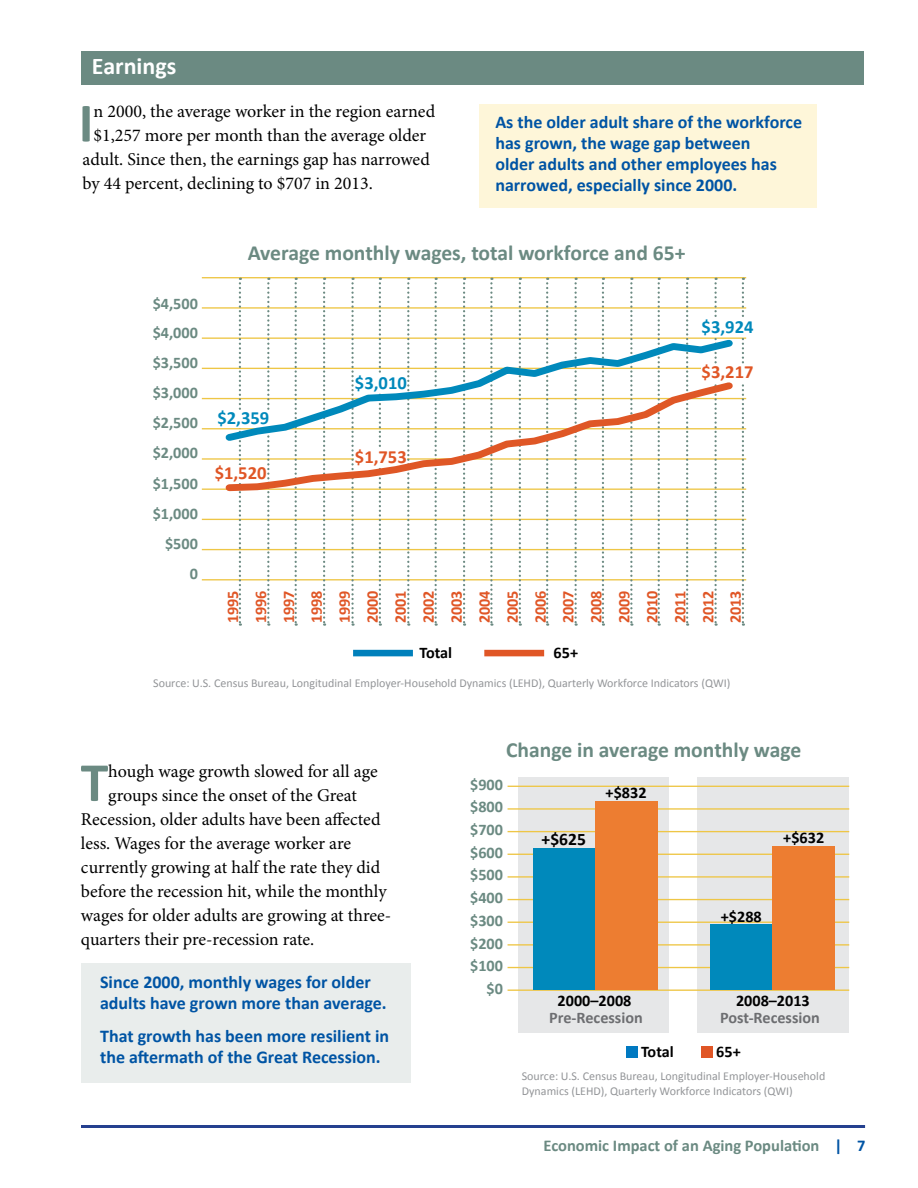
<style>
.page{position:relative;width:918px;height:1188px;background:#fff}
.page>*{position:absolute;margin:0;border:0;box-sizing:border-box;transform-origin:0 0}
.t1{font:700 55.8px "Calibri";color:#6b8a82}
.t2{font:700 24px "Calibri";color:#fff}
.t3{font:700 21.6px "Calibri";color:#6b8a82}
.t4{font:700 18.6px "Calibri";color:#0089bb}
.t5{font:700 18.6px "Calibri";color:#e05626}
.t6{font:18px "Minion Pro";color:#000}
.t7{font:700 18px/21px "Calibri";color:#0054a4}
.t8{font:700 17.55px "Calibri";color:#000}
.t9{font:700 16.5px "Calibri";color:#6b8a82}
.t10{font:700 16.2px/30.2px "Calibri";color:#6b8a82;text-align:right}
.t11{font:700 16.2px/27.9px "Calibri";color:#e05626;text-align:justify}
.t12{font:700 16.2px "Calibri";color:#000}
.t13{font:700 16.2px "Calibri";color:#6d6e71}
.t14{font:12px/15px "Calibri";color:#939598}
.s1{color:#0054a4}
</style>
<div class="page">
<hr style="left:81px;top:1125px;width:784px;height:3px;background:#25408f">
<hr style="left:202px;top:337px;width:544px;height:2px;background:#eec646">
<hr style="left:202px;top:368px;width:544px;height:1px;background:#eec646">
<hr style="left:202px;top:398px;width:544px;height:1px;background:#eec646">
<hr style="left:202px;top:428px;width:544px;height:1px;background:#eec646">
<hr style="left:202px;top:458px;width:544px;height:2px;background:#eec646">
<hr style="left:202px;top:489px;width:544px;height:1px;background:#eec646">
<hr style="left:202px;top:519px;width:544px;height:1px;background:#eec646">
<hr style="left:202px;top:549px;width:544px;height:1px;background:#eec646">
<hr style="left:202px;top:579px;width:544px;height:1px;background:#eec646">
<hr style="left:202px;top:277px;width:544px;height:1px;background:#eec646">
<hr style="left:202px;top:307px;width:544px;height:2px;background:#eec646">
<svg style="left:295px;top:278px;width:2px;height:348px"></svg>
<svg style="left:323px;top:278px;width:2px;height:348px"></svg>
<svg style="left:267px;top:278px;width:2px;height:348px"></svg>
<svg style="left:239px;top:278px;width:2px;height:348px"></svg>
<svg style="left:407px;top:278px;width:2px;height:348px"></svg>
<svg style="left:435px;top:278px;width:2px;height:348px"></svg>
<svg style="left:379px;top:278px;width:2px;height:348px"></svg>
<svg style="left:351px;top:278px;width:3px;height:348px"></svg>
<svg style="left:519px;top:278px;width:2px;height:348px"></svg>
<svg style="left:546px;top:278px;width:2px;height:348px"></svg>
<svg style="left:490px;top:278px;width:3px;height:348px"></svg>
<svg style="left:463px;top:278px;width:2px;height:348px"></svg>
<svg style="left:630px;top:278px;width:3px;height:348px"></svg>
<svg style="left:658px;top:278px;width:2px;height:348px"></svg>
<svg style="left:602px;top:278px;width:2px;height:348px"></svg>
<svg style="left:575px;top:278px;width:2px;height:348px"></svg>
<svg style="left:714px;top:278px;width:3px;height:348px"></svg>
<svg style="left:686px;top:278px;width:2px;height:348px"></svg>
<svg style="left:742px;top:278px;width:2px;height:348px"></svg>
<div style="left:701px;top:319px;width:53px;height:18px;background:#fff"></div>
<div style="left:701px;top:364px;width:53px;height:18px;background:#fff"></div>
<svg style="left:224px;top:339px;width:509px;height:38px"></svg>
<svg style="left:224px;top:377px;width:510px;height:114px"></svg>
<div style="left:353px;top:650px;width:60px;height:6px;background:#0080bb"></div>
<div style="left:484px;top:650px;width:60px;height:6px;background:#e05626"></div>
<div style="left:479px;top:104px;width:338px;height:104px;background:#fef6d9"></div>
<div style="left:81px;top:963px;width:330px;height:120px;background:#e9edec"></div>
<div style="left:519px;top:778px;width:150px;height:255px;background:#e6e7e8"></div>
<div style="left:697px;top:778px;width:152px;height:255px;background:#e6e7e8"></div>
<div style="left:701px;top:1046px;width:12px;height:12px;background:#e05626"></div>
<div style="left:626px;top:1046px;width:12px;height:12px;background:#0079c1"></div>
<hr style="left:508px;top:808px;width:341px;height:2px;background:#eec646">
<hr style="left:508px;top:831px;width:341px;height:1px;background:#eec646">
<hr style="left:508px;top:854px;width:341px;height:1px;background:#eec646">
<hr style="left:508px;top:876px;width:341px;height:2px;background:#eec646">
<hr style="left:508px;top:899px;width:341px;height:1px;background:#eec646">
<hr style="left:508px;top:922px;width:341px;height:1px;background:#eec646">
<hr style="left:508px;top:944px;width:341px;height:2px;background:#eec646">
<hr style="left:508px;top:967px;width:341px;height:1px;background:#eec646">
<hr style="left:508px;top:990px;width:341px;height:1px;background:#eec646">
<hr style="left:508px;top:786px;width:341px;height:1px;background:#eec646">
<div style="left:711px;top:925px;width:62px;height:65px;background:#0089bb"></div>
<div style="left:773px;top:847px;width:62px;height:143px;background:#ed7d31"></div>
<div style="left:533px;top:848px;width:62px;height:142px;background:#0089bb"></div>
<div style="left:595px;top:801px;width:62px;height:189px;background:#ed7d31"></div>
<div style="left:81px;top:51px;width:783px;height:34px;background:#6b8a82"></div>
<h2 class="t2" style="left:92px;top:50px;width:86px">Earnings</h2>
<h1 class="t1" style="left:79px;top:87px;width:16px">I</h1>
<p class="t6" style="left:94px;top:100px;width:343px">n 2000, the average worker in the region earned</p>
<p class="t6" style="left:94px;top:124px;width:334px">$1,257 more per month than the average older</p>
<p class="t6" style="left:83px;top:148px;width:349px">adult. Since then, the earnings gap has narrowed</p>
<p class="t6" style="left:83px;top:172px;width:292px">by 44 percent, declining to $707 in 2013.</p>
<p class="t7" style="left:495px;top:111px;width:308px">As the older adult share of the workforce has grown, the wage gap between<br>older adults and other employees has narrowed, especially since 2000.</p>
<p class="t10" style="left:153px;top:288px;width:47px">$4,500</p>
<p class="t10" style="left:153px;top:318px;width:47px">$4,000 $3,500 $3,000 $2,500 $2,000 $1,500 $1,000 $500<br>0</p>
<p class="t3" style="left:248px;top:239px;width:439px">Average monthly wages, total workforce and 65+</p>
<p class="t4" style="left:217px;top:406px;width:53px">$2,359</p>
<p class="t5" style="left:215px;top:461px;width:53px">$1,520</p>
<p class="t4" style="left:355px;top:371px;width:53px">$3,010</p>
<p class="t5" style="left:355px;top:445px;width:53px">$1,753</p>
<p class="t4" style="left:702px;top:315px;width:53px">$3,924</p>
<p class="t5" style="left:702px;top:360px;width:53px">$3,217</p>
<p class="t11" style="left:219px;top:623px;width:34px;rotate:-90deg">1995<br>1996<br>1997<br>1998<br>1999<br>2000<br>2001<br>2002<br>2003<br>2004<br>2005<br>2006<br>2007<br>2008<br>2009<br>2010<br>2011<br>2012<br>2013</p>
<p class="t12" style="left:419px;top:643px;width:34px">Total</p>
<p class="t12" style="left:554px;top:643px;width:26px">65+</p>
<p class="t14" style="left:153px;top:676px;width:579px">Source: U.S. Census Bureau, Longitudinal Employer-Household Dynamics (LEHD), Quarterly Workforce Indicators (QWI)</p>
<h1 class="t1" style="left:81px;top:747px;width:29px">T</h1>
<p class="t6" style="left:108px;top:759px;width:271px">hough wage growth slowed for all age</p>
<p class="t6" style="left:108px;top:783px;width:250px">groups since the onset of the Great</p>
<p class="t6" style="left:81px;top:807px;width:301px">Recession, older adults have been affected</p>
<p class="t6" style="left:81px;top:831px;width:272px">less. Wages for the average worker are</p>
<p class="t6" style="left:81px;top:855px;width:301px">currently growing at half the rate they did</p>
<p class="t6" style="left:81px;top:879px;width:307px">before the recession hit, while the monthly</p>
<p class="t6" style="left:81px;top:903px;width:312px">wages for older adults are growing at three-</p>
<p class="t6" style="left:81px;top:927px;width:235px">quarters their pre-recession rate.</p>
<p class="t7" style="left:100px;top:972px;width:288px">Since 2000, monthly wages for older adults have grown more than average.</p>
<p class="t7" style="left:100px;top:1026px;width:291px">That growth has been more resilient in the aftermath of the Great Recession.</p>
<p class="t3" style="left:506px;top:737px;width:297px">Change in average monthly wage</p>
<p class="t10" style="left:470px;top:770px;width:34px">$900</p>
<p class="t10" style="left:470px;top:795px;width:34px;line-height:22.8px">$800 $700 $600 $500 $400 $300 $200 $100 $0</p>
<p class="t8" style="left:542px;top:828px;width:46px">+$625</p>
<p class="t12" style="left:606px;top:782px;width:42px">+$832</p>
<p class="t12" style="left:783px;top:827px;width:42px">+$632</p>
<p class="t12" style="left:721px;top:906px;width:42px">+$288</p>
<p class="t12" style="left:558px;top:990px;width:75px">2000–2008</p>
<p class="t12" style="left:736px;top:990px;width:75px">2008–2013</p>
<p class="t13" style="left:549px;top:1007px;width:95px">Pre-Recession</p>
<p class="t13" style="left:720px;top:1007px;width:101px">Post-Recession</p>
<p class="t12" style="left:641px;top:1041px;width:34px">Total</p>
<p class="t12" style="left:716px;top:1041px;width:26px">65+</p>
<p class="t14" style="left:522px;top:1069px;width:305px">Source: U.S. Census Bureau, Longitudinal Employer-Household<br>Dynamics (LEHD), Quarterly Workforce Indicators (QWI)</p>
<p class="t9" style="left:544px;top:1135px;width:323px">Economic Impact of an Aging Population <span class="s1">| 7</span></p>
</div>
